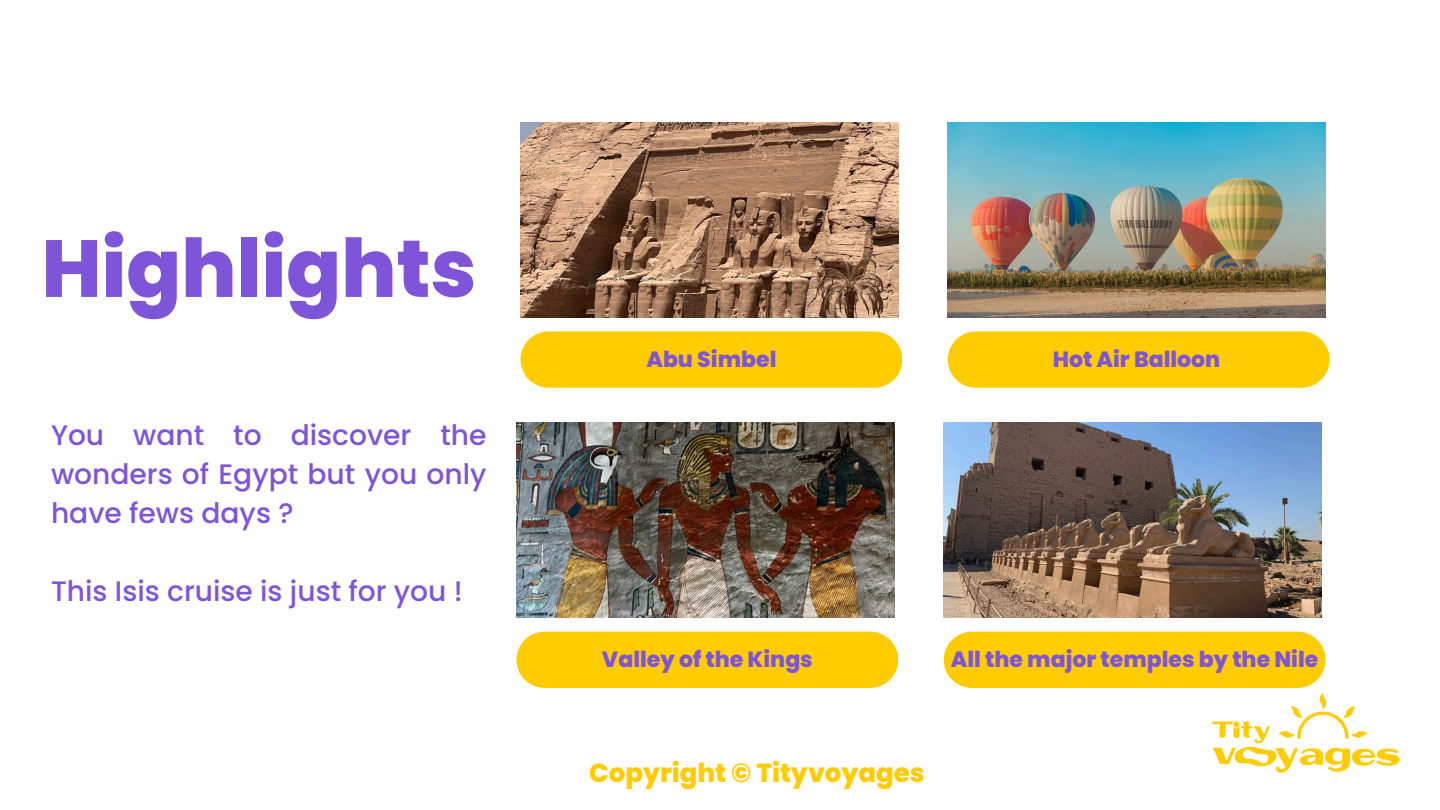
<style>
.page{position:relative;width:1440px;height:810px;background:#fff}
.page>*{position:absolute;margin:0;border:0;box-sizing:border-box;transform-origin:0 0}
.t1{font:800 80.7px "Poppins";color:#7e55d9}
.t2{font:500 28.1px/39px "Poppins";color:#7e55d9;text-align:justify}
.t3{font:800 26px "Poppins";color:#fc0}
.t4{font:800 22px "Poppins";color:#7e55d9}
</style>
<div class="page">
<img style="left:521px;top:122px;width:378px;height:195px">
<div style="left:521px;top:331px;width:381px;height:57px;background:#fc0;border-radius:28px"></div>
<img style="left:948px;top:122px;width:378px;height:195px">
<div style="left:948px;top:331px;width:382px;height:57px;background:#fc0;border-radius:28px"></div>
<img style="left:516px;top:422px;width:378px;height:195px">
<div style="left:516px;top:632px;width:382px;height:56px;background:#fc0;border-radius:28px"></div>
<img style="left:944px;top:422px;width:378px;height:195px">
<div style="left:944px;top:632px;width:382px;height:56px;background:#fc0;border-radius:28px"></div>
<img style="left:1212px;top:683px;width:188px;height:90px">
<p class="t1" style="left:42px;top:212px;width:436px">Highlights</p>
<p class="t2" style="left:51px;top:415px;width:437px">You want to discover the wonders of Egypt but you only have fews days ?</p>
<p class="t2" style="left:51px;top:571px;width:413px">This Isis cruise is just for you !</p>
<h2 class="t4" style="left:646px;top:344px;width:132px">Abu Simbel</h2>
<p class="t4" style="left:1053px;top:344px;width:169px">Hot Air Balloon</p>
<p class="t4" style="left:602px;top:644px;width:212px">Valley of the Kings</p>
<h2 class="t4" style="left:951px;top:644px;width:369px">All the major temples by the Nile</h2>
<p class="t3" style="left:589px;top:754px;width:337px">Copyright © Tityvoyages</p>
</div>
